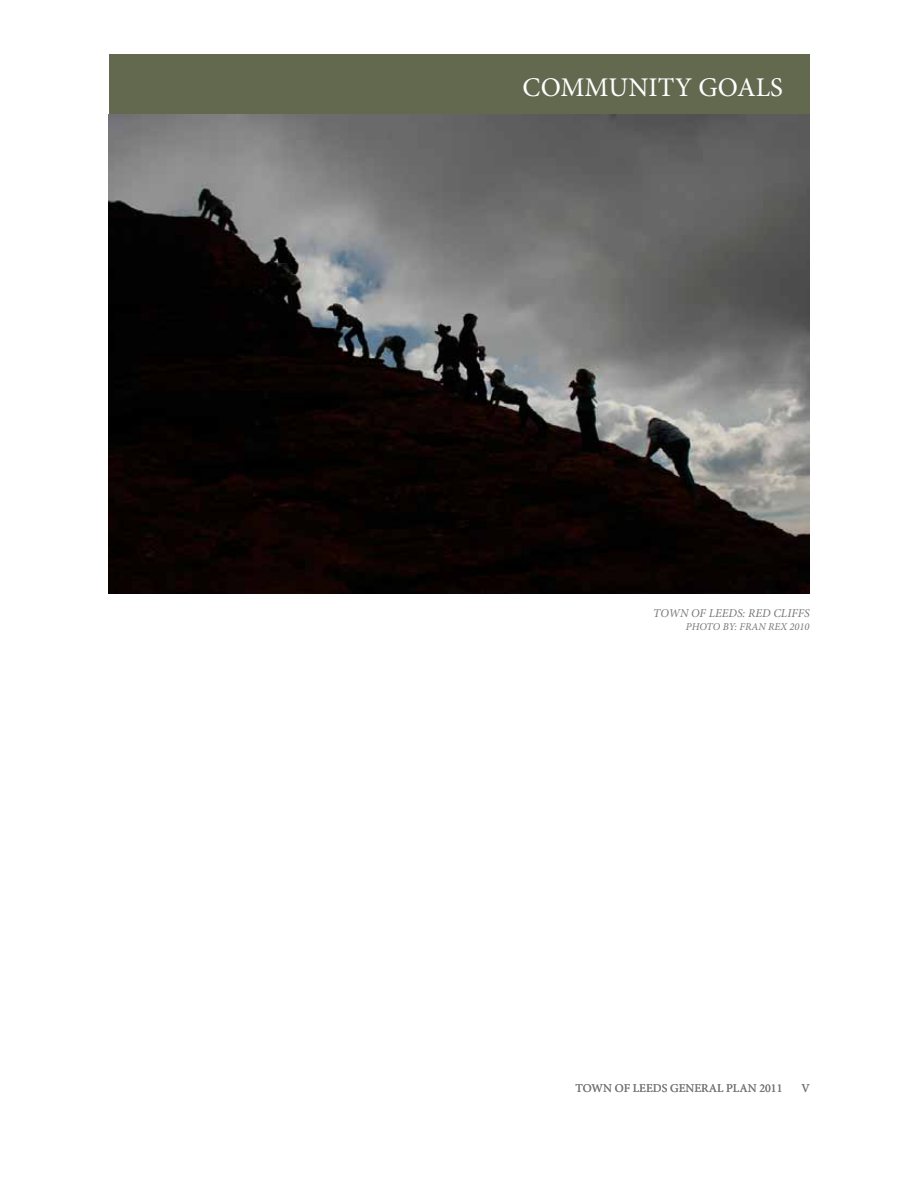
<style>
.page{position:relative;width:918px;height:1188px;background:#fff}
.page>*{position:absolute;margin:0;border:0;box-sizing:border-box;transform-origin:0 0}
.t1{font:27px "Minion Pro";color:#fff}
.t2{font:12px "Minion Pro";color:#77787b}
.t3{font:italic 12px "Minion Pro";color:#77787b}
.t4{font:italic 10.5px "Minion Pro";color:#77787b}
</style>
<div class="page">
<div style="left:109px;top:54px;width:701px;height:61px;background:#62694f"></div>
<img style="left:108px;top:115px;width:702px;height:479px">
<h1 class="t1" style="left:523px;top:69px;width:262px">COMMUNITY GOALS</h1>
<p class="t3" style="left:653px;top:605px;width:158px">TOWN OF LEEDS: RED CLIFFS</p>
<p class="t4" style="left:686px;top:619px;width:125px">PHOTO BY: FRAN REX 2010</p>
<p class="t2" style="left:576px;top:1080px;width:208px">TOWN OF LEEDS GENERAL PLAN 2011</p>
<p class="t2" style="left:802px;top:1080px;width:10px">V</p>
</div>
